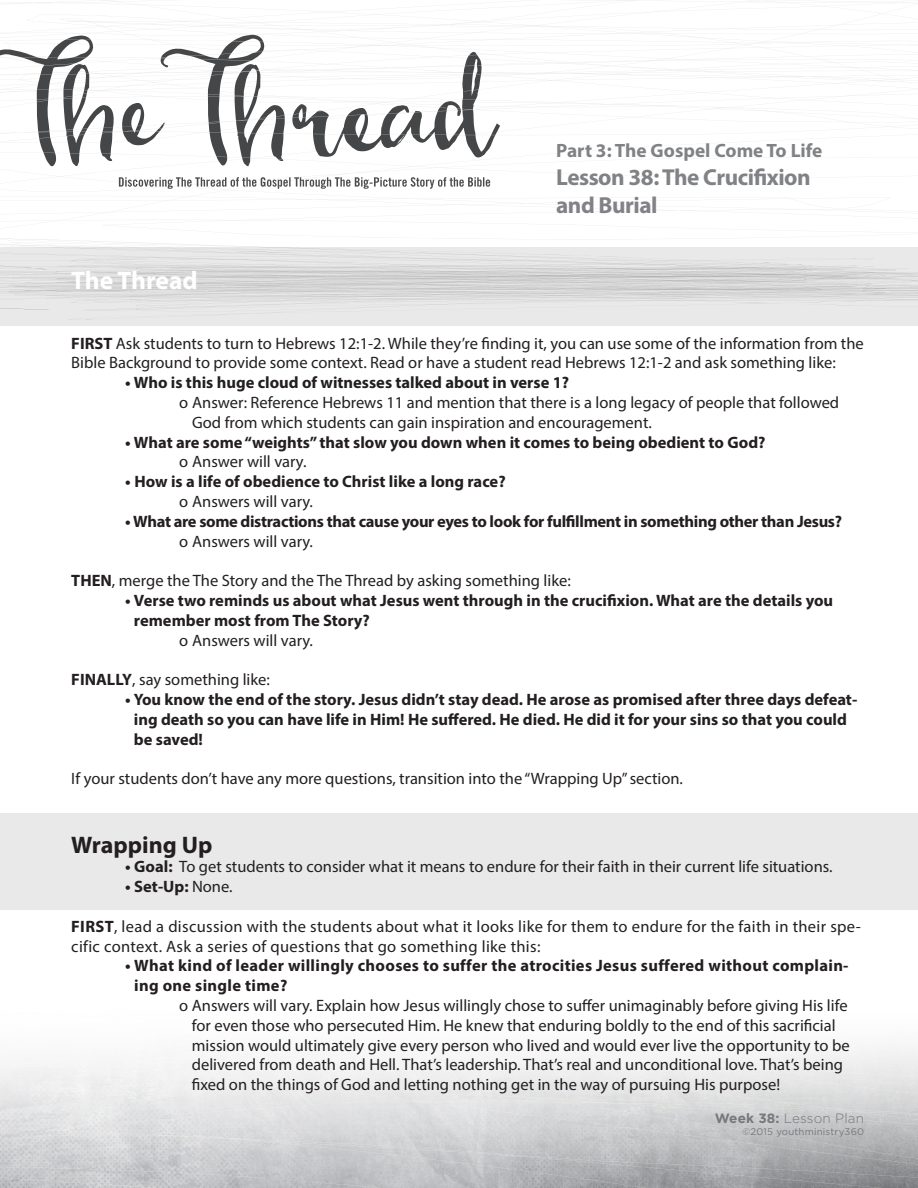
<style>
.page{position:relative;width:918px;height:1188px;background:#fff}
.page>*{position:absolute;margin:0;border:0;box-sizing:border-box;transform-origin:0 0}
.t1{font:700 25.5px "Myriad Pro";color:#fff}
.t2{font:700 24px "Myriad Pro";color:#231f20}
.t3{font:700 23.1px/27.8px "Myriad Pro";letter-spacing:-.02em;color:#808285}
.t4{font:700 19.35px "Myriad Pro";color:#808285}
.t5{font:16.5px/19.8px "Myriad Pro";color:#231f20}
.t6{font:700 16.5px/19.8px "Myriad Pro";color:#231f20}
.t7{font:16.5px/19.8px "Myriad Pro";letter-spacing:.02em;color:#231f20}
.t8{font:700 16.5px/19.8px "Myriad Pro";letter-spacing:.02em;color:#231f20}
.t9{font:700 16.5px "Myriad Pro";letter-spacing:-.02em;color:#231f20}
.t10{font:300 13.5px "Gotham";letter-spacing:.01em;color:#76787b}
.t11{font:9.6px "Gotham";letter-spacing:.02em;color:#76787b}
.s1{font-weight:700}
.s2{font-weight:400}
</style>
<div class="page">
<svg style="left:0;top:0;width:918px;height:226px"></svg>
<svg style="left:119px;top:177px;width:371px;height:12px"></svg>
<svg style="left:0;top:1046px;width:918px;height:142px"></svg>
<div style="left:0;top:248px;width:918px;height:78px;background:#e9e9e9"></div>
<svg style="left:0;top:238px;width:918px;height:73px"></svg>
<div style="left:0;top:814px;width:918px;height:96px;background:#e9e9e9"></div>
<p class="t1" style="left:71px;top:264px;width:128px">The Thread</p>
<p class="t4" style="left:556px;top:138px;width:268px">Part 3: The Gospel Come To Life</p>
<h3 class="t3" style="left:556px;top:163px;width:256px">Lesson 38: The Crucifixion and Burial</h3>
<p class="t5" style="left:71px;top:333px;width:794px"><span class="s1">FIRST</span> Ask students to turn to Hebrews 12:1-2. While they’re finding it, you can use some of the information from the<br>Bible Background to provide some context. Read or have a student read Hebrews 12:1-2 and ask something like:</p>
<p class="t6" style="left:125px;top:372px;width:445px">• Who is this huge cloud of witnesses talked about in verse 1?</p>
<p class="t5" style="left:192px;top:392px;width:649px;text-indent:-13px">o Answer: Reference Hebrews 11 and mention that there is a long legacy of people that followed<br>God from which students can gain inspiration and encouragement.</p>
<p class="t6" style="left:125px;top:432px;width:642px">• What are some “weights” that slow you down when it comes to being obedient to God?</p>
<p class="t5" style="left:179px;top:452px;width:129px">o Answer will vary.</p>
<p class="t6" style="left:125px;top:471px;width:382px">• How is a life of obedience to Christ like a long race?</p>
<p class="t5" style="left:179px;top:491px;width:135px">o Answers will vary.</p>
<p class="t9" style="left:125px;top:510px;width:718px">• What are some distractions that cause your eyes to look for fulfillment in something other than Jesus?</p>
<p class="t5" style="left:179px;top:531px;width:135px">o Answers will vary.</p>
<p class="t5" style="left:71px;top:571px;width:501px"><span class="s1">THEN</span>, merge the The Story and the The Thread by asking something like:</p>
<p class="t6" style="left:134px;top:590px;width:701px;text-indent:-9px">• Verse two reminds us about what Jesus went through in the crucifixion. What are the details you remember most from The Story?</p>
<p class="t5" style="left:179px;top:630px;width:135px">o Answers will vary.</p>
<p class="t5" style="left:71px;top:670px;width:200px"><span class="s1">FINALLY</span>, say something like:</p>
<p class="t6" style="left:134px;top:689px;width:725px;text-indent:-9px">• You know the end of the story. Jesus didn’t stay dead. He arose as promised after three days defeat&shy;ing death so you can have life in Him! He suffered. He died. He did it for your sins so that you could be saved!</p>
<p class="t5" style="left:71px;top:769px;width:613px">If your students don’t have any more questions, transition into the “Wrapping Up” section.</p>
<p class="t2" style="left:71px;top:829px;width:143px">Wrapping Up</p>
<p class="t5" style="left:125px;top:857px;width:709px"><span class="s1">• Goal:</span> To get students to consider what it means to endure for their faith in their current life situations.</p>
<p class="t6" style="left:125px;top:876px;width:109px">• Set-Up: <span class="s2">None.</span></p>
<p class="t7" style="left:71px;top:916px;width:791px"><span class="s1">FIRST</span>, lead a discussion with the students about what it looks like for them to endure for the faith in their spe&shy;cific context. Ask a series of questions that go something like this:</p>
<p class="t8" style="left:134px;top:955px;width:716px;text-indent:-9px">• What kind of leader willingly chooses to suffer the atrocities Jesus suffered without complain&shy;ing one single time?</p>
<p class="t5" style="left:192px;top:995px;width:659px;text-indent:-13px">o Answers will vary. Explain how Jesus willingly chose to suffer unimaginably before giving His life for even those who persecuted Him. He knew that enduring boldly to the end of this sacrificial mission would ultimately give every person who lived and would ever live the opportunity to be delivered from death and Hell. That’s leadership. That’s real and unconditional love. That’s being fixed on the things of God and letting nothing get in the way of pursuing His purpose!</p>
<p class="t10" style="left:715px;top:1110px;width:151px"><span class="s1">Week 38:</span> Lesson Plan</p>
<p class="t11" style="left:742px;top:1126px;width:123px">©2015 youthministry360</p>
</div>
